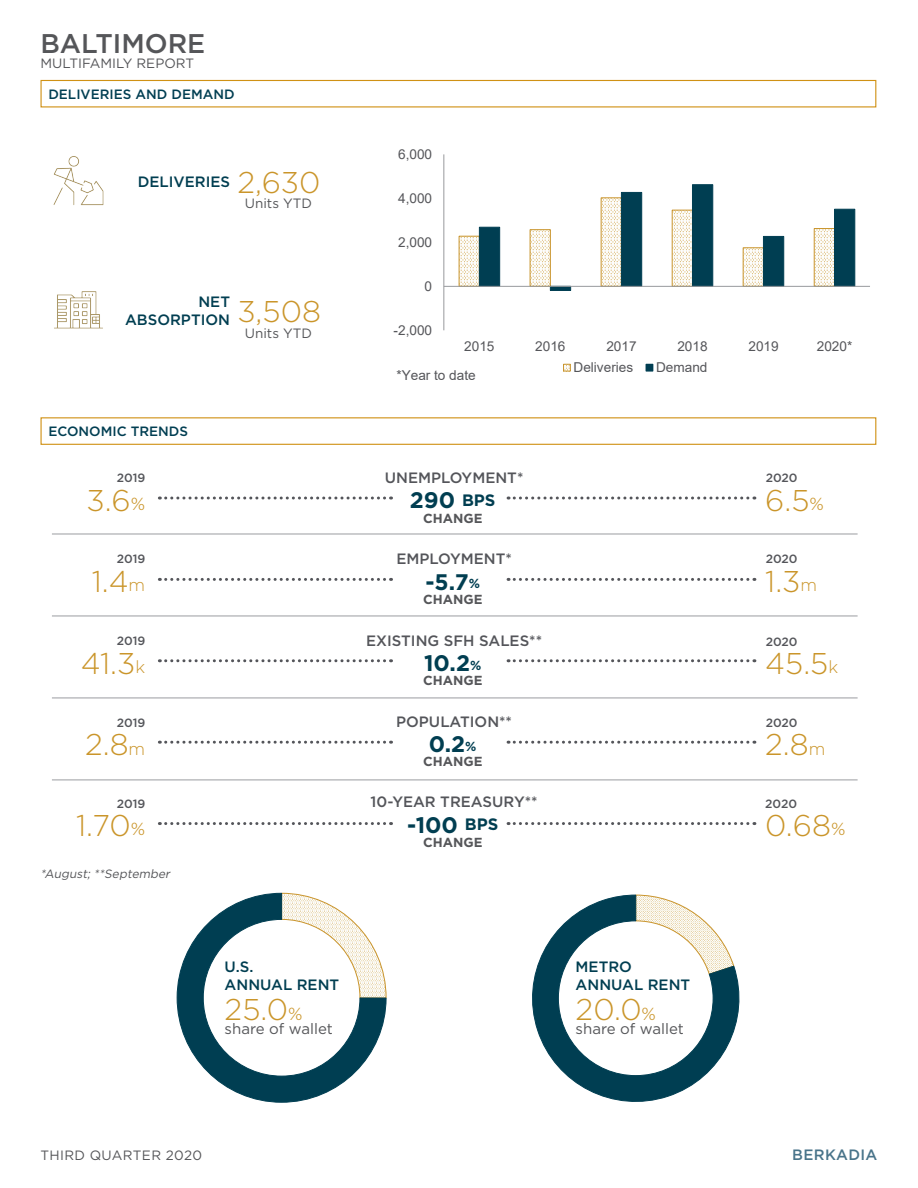
<style>
.page{position:relative;width:918px;height:1188px;background:#fff}
.page>*{position:absolute;margin:0;border:0;box-sizing:border-box;transform-origin:0 0}
.t1{font:300 30px "Gotham";color:#ca952a}
.t2{font:500 27px "Gotham";color:#555659}
.t3{font:700 22.5px "Gotham";color:#013e51}
.t4{font:500 15px "Gotham";color:#54555a}
.t5{font:500 15px "Gotham";color:#013e51}
.t6{font:15px "Gotham";color:#555659}
.t7{font:500 15px "Gotham";letter-spacing:.025em;color:#49748a}
.t8{font:13.65px "Arial";color:#55565a}
.t9{font:500 13.5px "Gotham";color:#003e52}
.t10{font:13.5px "Gotham";color:#555659}
.t11{font:13.5px "Gotham";letter-spacing:.025em;color:#555659}
.t12{font:700 13.05px "Gotham";color:#555659}
.t13{font:500 12px "Gotham";color:#54555a}
.t14{font:italic 12px "Gotham";color:#555659}
.s1{font-size:17.55px}
.s2{font-size:16.5px}
.s3{font-size:13.05px}
</style>
<div class="page">
<div style="left:40px;top:80px;width:836px;height:27px;border:1px solid #d09114"></div>
<div style="left:40px;top:417px;width:836px;height:28px;border:1px solid #d09114"></div>
<img style="left:53px;top:156px;width:51px;height:50px">
<img style="left:54px;top:291px;width:49px;height:38px">
<svg style="left:459px;top:184px;width:396px;height:107px"></svg>
<hr style="left:444px;top:154px;width:1px;height:176px;background:#989a9d">
<hr style="left:444px;top:286px;width:426px;height:1px;background:#989a9d">
<div style="left:563px;top:364px;width:8px;height:7px;border:1px solid #c9942b"></div>
<div style="left:646px;top:364px;width:7px;height:7px;background:#003e52"></div>
<svg style="left:159px;top:497px;width:226px;height:3px"></svg>
<svg style="left:508px;top:497px;width:240px;height:3px"></svg>
<svg style="left:159px;top:578px;width:226px;height:3px"></svg>
<svg style="left:508px;top:578px;width:240px;height:3px"></svg>
<svg style="left:159px;top:659px;width:226px;height:3px"></svg>
<svg style="left:508px;top:659px;width:240px;height:3px"></svg>
<svg style="left:159px;top:741px;width:226px;height:3px"></svg>
<svg style="left:508px;top:741px;width:240px;height:3px"></svg>
<svg style="left:159px;top:822px;width:226px;height:3px"></svg>
<svg style="left:508px;top:822px;width:240px;height:3px"></svg>
<hr style="left:52px;top:533px;width:806px;height:2px;background:#bcbdc0">
<hr style="left:52px;top:615px;width:806px;height:2px;background:#bcbdc0">
<hr style="left:52px;top:697px;width:806px;height:2px;background:#bcbdc0">
<hr style="left:52px;top:779px;width:806px;height:2px;background:#bcbdc0">
<svg style="left:176px;top:893px;width:211px;height:210px"></svg>
<svg style="left:532px;top:894px;width:208px;height:208px"></svg>
<p class="t2" style="left:40px;top:25px;width:166px">BALTIMORE</p>
<p class="t10" style="left:40px;top:54px;width:155px">MULTIFAMILY REPORT</p>
<p class="t9" style="left:48px;top:85px;width:188px">DELIVERIES AND DEMAND</p>
<p class="t5" style="left:138px;top:172px;width:94px">DELIVERIES</p>
<p class="t1" style="left:237px;top:163px;width:85px">2,630</p>
<p class="t10" style="left:245px;top:194px;width:69px">Units YTD</p>
<p class="t8" style="left:398px;top:145px;width:36px">6,000</p>
<p class="t8" style="left:398px;top:189px;width:36px">4,000</p>
<p class="t8" style="left:398px;top:233px;width:36px">2,000</p>
<p class="t8" style="left:425px;top:277px;width:9px">0</p>
<p class="t5" style="left:198px;top:292px;width:33px">NET</p>
<p class="t5" style="left:125px;top:310px;width:106px">ABSORPTION</p>
<p class="t1" style="left:237px;top:292px;width:85px">3,508</p>
<p class="t10" style="left:245px;top:324px;width:69px">Units YTD</p>
<p class="t8" style="left:394px;top:321px;width:40px">-2,000</p>
<p class="t8" style="left:464px;top:337px;width:32px">2015</p>
<p class="t8" style="left:535px;top:337px;width:32px">2016</p>
<p class="t8" style="left:606px;top:337px;width:32px">2017</p>
<p class="t8" style="left:677px;top:337px;width:32px">2018</p>
<p class="t8" style="left:748px;top:337px;width:32px">2019</p>
<p class="t8" style="left:817px;top:337px;width:37px">2020*</p>
<p class="t8" style="left:574px;top:358px;width:61px">Deliveries</p>
<p class="t8" style="left:656px;top:358px;width:53px">Demand</p>
<p class="t8" style="left:396px;top:366px;width:81px">*Year to date</p>
<p class="t9" style="left:48px;top:423px;width:141px">ECONOMIC TRENDS</p>
<p class="t13" style="left:117px;top:470px;width:30px">2019</p>
<p class="t4" style="left:385px;top:468px;width:140px">UNEMPLOYMENT*</p>
<p class="t13" style="left:766px;top:470px;width:33px">2020</p>
<p class="t1" style="left:86px;top:481px;width:60px">3.6<span class="s1">%</span></p>
<p class="t3" style="left:410px;top:485px;width:87px">290 <span class="s2">BPS</span></p>
<p class="t12" style="left:423px;top:509px;width:61px">CHANGE</p>
<p class="t1" style="left:765px;top:481px;width:60px">6.5<span class="s1">%</span></p>
<p class="t13" style="left:117px;top:551px;width:30px">2019</p>
<p class="t4" style="left:396px;top:549px;width:117px">EMPLOYMENT*</p>
<p class="t13" style="left:766px;top:551px;width:33px">2020</p>
<p class="t1" style="left:92px;top:562px;width:55px">1.4<span class="s1">m</span></p>
<p class="t3" style="left:425px;top:567px;width:56px">-5.7<span class="s3">%</span></p>
<p class="t12" style="left:423px;top:590px;width:61px">CHANGE</p>
<p class="t1" style="left:765px;top:562px;width:53px">1.3<span class="s1">m</span></p>
<p class="t13" style="left:117px;top:633px;width:30px">2019</p>
<p class="t4" style="left:366px;top:631px;width:178px">EXISTING SFH SALES**</p>
<p class="t13" style="left:766px;top:634px;width:33px">2020</p>
<p class="t1" style="left:81px;top:644px;width:66px">41.3<span class="s1">k</span></p>
<p class="t3" style="left:424px;top:648px;width:59px">10.2<span class="s3">%</span></p>
<p class="t12" style="left:423px;top:672px;width:61px">CHANGE</p>
<p class="t1" style="left:765px;top:644px;width:74px">45.5<span class="s1">k</span></p>
<p class="t13" style="left:117px;top:715px;width:30px">2019</p>
<p class="t4" style="left:396px;top:712px;width:117px">POPULATION**</p>
<p class="t13" style="left:766px;top:715px;width:33px">2020</p>
<p class="t1" style="left:85px;top:726px;width:62px">2.8<span class="s1">m</span></p>
<p class="t3" style="left:429px;top:729px;width:49px">0.2<span class="s3">%</span></p>
<p class="t12" style="left:423px;top:753px;width:61px">CHANGE</p>
<p class="t1" style="left:765px;top:726px;width:62px">2.8<span class="s1">m</span></p>
<p class="t13" style="left:117px;top:796px;width:30px">2019</p>
<p class="t4" style="left:371px;top:792px;width:169px">10-YEAR TREASURY**</p>
<p class="t13" style="left:765px;top:796px;width:33px">2020</p>
<p class="t1" style="left:76px;top:806px;width:71px">1.70<span class="s1">%</span></p>
<p class="t3" style="left:407px;top:810px;width:93px">-100 <span class="s2">BPS</span></p>
<p class="t12" style="left:423px;top:834px;width:61px">CHANGE</p>
<p class="t1" style="left:765px;top:806px;width:82px">0.68<span class="s1">%</span></p>
<p class="t14" style="left:40px;top:867px;width:134px">*August; **September</p>
<p class="t5" style="left:225px;top:957px;width:30px">U.S.</p>
<p class="t5" style="left:225px;top:975px;width:116px">ANNUAL RENT</p>
<p class="t1" style="left:225px;top:991px;width:79px">25.0<span class="s1">%</span></p>
<p class="t6" style="left:225px;top:1019px;width:110px">share of wallet</p>
<p class="t11" style="left:40px;top:1147px;width:163px">THIRD QUARTER 2020</p>
<p class="t5" style="left:576px;top:957px;width:58px">METRO</p>
<p class="t5" style="left:576px;top:975px;width:116px">ANNUAL RENT</p>
<p class="t1" style="left:576px;top:991px;width:82px">20.0<span class="s1">%</span></p>
<p class="t6" style="left:576px;top:1019px;width:110px">share of wallet</p>
<p class="t7" style="left:792px;top:1145px;width:87px">BERKADIA</p>
</div>
